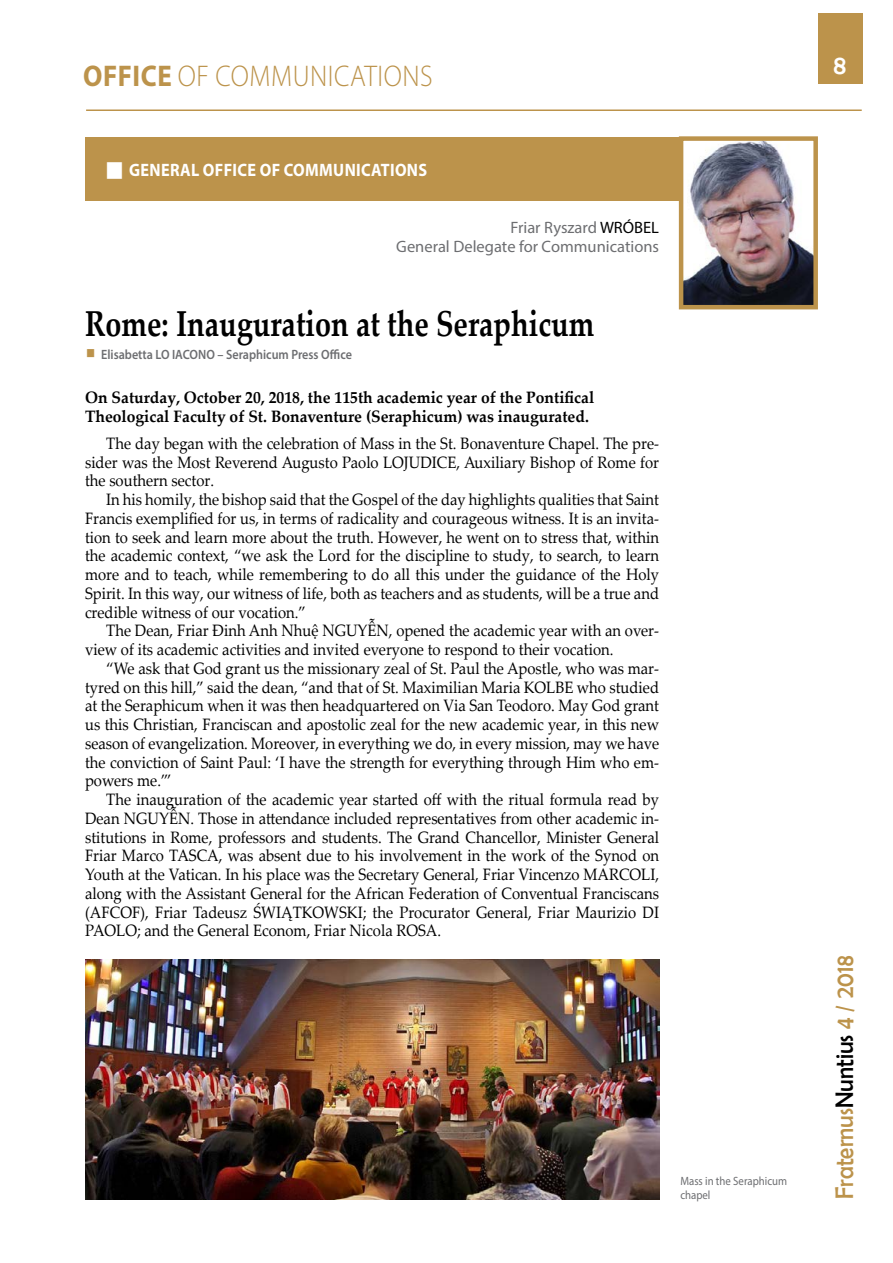
<style>
.page{position:relative;width:893px;height:1263px;background:#fff}
.page>*{position:absolute;margin:0;border:0;box-sizing:border-box;transform-origin:0 0}
.t1{font:700 36px "Palatino Linotype";color:#000;scale:.8 1}
.t2{font:300 30px "Myriad Pro";letter-spacing:.02em;color:#bc934b;scale:.9 1}
.t3{font:27px "Berlin Sans FB";color:#fff}
.t4{font:25.5px "Berlin Sans FB";color:#bc934b;scale:.9 1}
.t5{font:700 18px "Myriad Pro";letter-spacing:.02em;color:#fff;scale:.9 1}
.t6{font:16.5px/18.8px "Palatino Linotype";color:#000;text-align:justify;scale:.9 1}
.t7{font:700 16.5px/18.8px "Palatino Linotype";color:#000;scale:.95 1}
.t8{font:16.5px/19.8px "Myriad Pro";color:#6d6e71;text-align:right}
.t9{font:600 13.5px "Myriad Pro";color:#6d6e71;scale:.9 1}
.t10{font:12px/13.5px "Myriad Pro";color:#6d6e71;scale:.9 1}
.s1{font-weight:700}
.s2{color:#000}
</style>
<div class="page">
<hr style="left:86px;top:109px;width:776px;height:2px;background:#bc934b">
<div style="left:818px;top:14px;width:44px;height:70px;background:#bc934b"></div>
<img style="left:85px;top:960px;width:574px;height:239px">
<div style="left:85px;top:137px;width:730px;height:64px;background:#bc934b"></div>
<img style="left:684px;top:141px;width:129px;height:163px">
<div style="left:679px;top:136px;width:139px;height:173px;border:4px solid #bc934b"></div>
<h2 class="t2" style="left:83px;top:58px;width:390px"><span class="s1">OFFICE</span> OF COMMUNICATIONS</h2>
<p class="t5" style="left:129px;top:158px;width:333px">GENERAL OFFICE OF COMMUNICATIONS</p>
<p class="t8" style="left:396px;top:217px;width:264px">Friar Ryszard <span class="s2">WRÓBEL<br></span>General Delegate for Communications</p>
<h1 class="t1" style="left:85px;top:298px;width:638px">Rome: Inauguration at the Seraphicum</h1>
<p class="t9" style="left:101px;top:345px;width:280px">Elisabetta LO IACONO – Seraphicum Press Office</p>
<p class="t7" style="left:85px;top:387px;width:537px">On Saturday, October 20, 2018, the 115th academic year of the Pontifical<br>Theological Faculty of St. Bonaventure (Seraphicum) was inaugurated.</p>
<p class="t6" style="left:85px;top:433px;width:639px;text-indent:21px">The day began with the celebration of Mass in the St. Bonaventure Chapel. The pre&shy;sider was the Most Reverend Augusto Paolo LOJUDICE, Auxiliary Bishop of Rome for the southern sector.</p>
<p class="t6" style="left:85px;top:489px;width:639px;text-indent:21px">In his homily, the bishop said that the Gospel of the day highlights qualities that Saint Francis exemplified for us, in terms of radicality and courageous witness. It is an invita&shy;tion to seek and learn more about the truth. However, he went on to stress that, within the academic context, “we ask the Lord for the discipline to study, to search, to learn more and to teach, while remembering to do all this under the guidance of the Holy Spirit. In this way, our witness of life, both as teachers and as students, will be a true and credible witness of our vocation.”</p>
<p class="t6" style="left:85px;top:621px;width:639px;text-indent:21px">The Dean, Friar Đinh Anh Nhuệ NGUYỄN, opened the academic year with an over&shy;view of its academic activities and invited everyone to respond to their vocation.</p>
<p class="t6" style="left:85px;top:658px;width:639px;text-indent:21px">“We ask that God grant us the missionary zeal of St. Paul the Apostle, who was mar&shy;tyred on this hill,” said the dean, “and that of St. Maximilian Maria KOLBE who studied at the Seraphicum when it was then headquartered on Via San Teodoro. May God grant us this Christian, Franciscan and apostolic zeal for the new academic year, in this new season of evangelization. Moreover, in everything we do, in every mission, may we have the conviction of Saint Paul: ‘I have the strength for everything through Him who em&shy;powers me.’”</p>
<p class="t6" style="left:85px;top:789px;width:639px;text-indent:21px">The inauguration of the academic year started off with the ritual formula read by Dean NGUYỄN. Those in attendance included representatives from other academic in&shy;stitutions in Rome, professors and students. The Grand Chancellor, Minister General Friar Marco TASCA, was absent due to his involvement in the work of the Synod on Youth at the Vatican. In his place was the Secretary General, Friar Vincenzo MARCOLI, along with the Assistant General for the African Federation of Conventual Franciscans (AFCOF), Friar Tadeusz ŚWIĄTKOWSKI; the Procurator General, Friar Maurizio DI PAOLO; and the General Econom, Friar Nicola ROSA.</p>
<p class="t10" style="left:680px;top:1174px;width:120px">Mass in the Seraphicum chapel</p>
<h3 class="t3" style="left:834px;top:49px;width:14px">8</h3>
<h3 class="t4" style="left:830px;top:1199px;width:272px;rotate:-90deg">Fraternus<span class="s2">Nuntius</span> 4 / 2018</h3>
</div>
